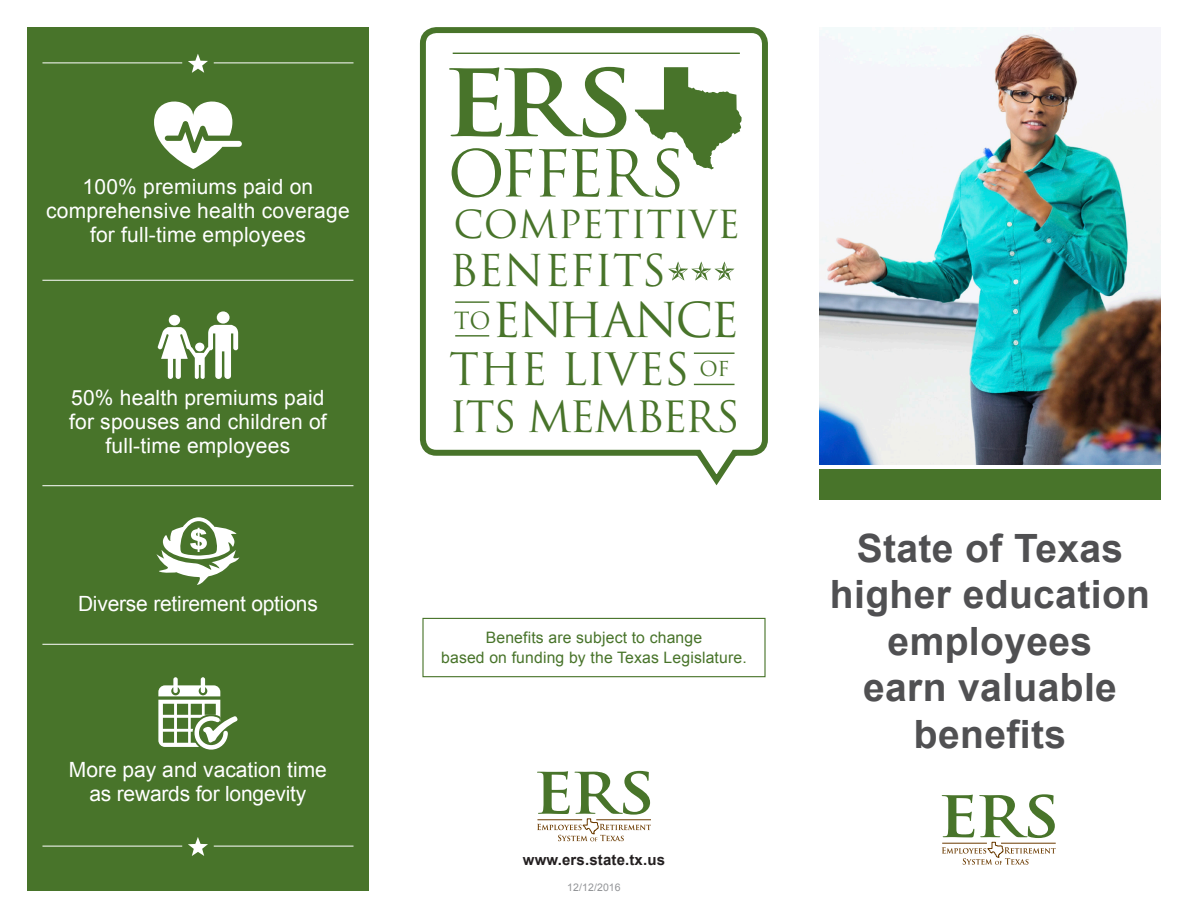
<style>
.page{position:relative;width:1188px;height:918px;background:#fff}
.page>*{position:absolute;margin:0;border:0;box-sizing:border-box;transform-origin:0 0}
.t1{font:62.85px "Trajan Pro 3";letter-spacing:-.06em;color:#48742a}
.t2{font:46.8px "Trajan Pro 3";letter-spacing:-.05em;color:#48742a}
.t3{font:43.5px "Trajan Pro 3";color:#48742a}
.t4{font:42.75px "Trajan Pro 3";letter-spacing:-.01em;color:#48742a}
.t5{font:42px "Trajan Pro 3";letter-spacing:-.04em;color:#48742a}
.P__-_Paragraph{font:700 39px/46.5px "Arial";letter-spacing:.01em;color:#505052;text-align:center}
.t6{font:37.65px "Trajan Pro 3";color:#48742a}
.t7{font:23.1px "Trajan Pro 3";color:#48742a}
.H2_-_Sub_Head{font:21px/24px "Arial";letter-spacing:.01em;color:#fff;text-align:center}
.H2_-_Sub_Head-2{font:21px "Arial";letter-spacing:-.01em;color:#fff}
.t8{font:20.1px "Trajan Pro 3";color:#48742a}
.P__-_Paragraph-2{font:15.75px/20.2px "Arial";letter-spacing:.01em;color:#48742a;text-align:center}
.P__-_Paragraph-3{font:700 15px "Arial";letter-spacing:.01em;color:#231f20}
.P__-_Paragraph-4{font:10.5px "Arial";letter-spacing:.01em;color:#939598}
</style>
<div class="page">
<div style="left:422px;top:618px;width:344px;height:59px;border:1px solid #48742a"></div>
<svg style="left:419px;top:27px;width:349px;height:459px"></svg>
<div style="left:819px;top:469px;width:342px;height:31px;background:#48742a"></div>
<img style="left:819px;top:27px;width:342px;height:437px">
<div style="left:27px;top:27px;width:342px;height:864px;background:#48742a"></div>
<svg style="left:942px;top:794px;width:114px;height:71px"></svg>
<hr style="left:942px;top:843px;width:45px;height:1px;background:#6b3b00">
<hr style="left:1001px;top:843px;width:55px;height:1px;background:#6b3b00">
<svg style="left:449px;top:67px;width:177px;height:71px"></svg>
<svg style="left:537px;top:771px;width:114px;height:70px"></svg>
<hr style="left:537px;top:820px;width:45px;height:1px;background:#6b3b00">
<hr style="left:596px;top:820px;width:55px;height:1px;background:#6b3b00">
<hr style="left:42px;top:280px;width:311px;height:1px;background:#fff">
<hr style="left:214px;top:63px;width:140px;height:1px;background:#fff">
<hr style="left:214px;top:846px;width:140px;height:1px;background:#fff">
<hr style="left:42px;top:485px;width:311px;height:1px;background:#fff">
<hr style="left:42px;top:644px;width:311px;height:1px;background:#fff">
<svg style="left:156px;top:517px;width:83px;height:68px"></svg>
<div style="left:217px;top:311px;width:13px;height:13px;background:#fff;border-radius:50%"></div>
<div style="left:169px;top:315px;width:11px;height:11px;background:#fff;border-radius:50%"></div>
<svg style="left:158px;top:325px;width:80px;height:54px"></svg>
<svg style="left:154px;top:101px;width:88px;height:68px"></svg>
<svg style="left:158px;top:677px;width:80px;height:73px"></svg>
<svg style="left:635px;top:67px;width:107px;height:103px"></svg>
<hr style="left:694px;top:384px;width:41px;height:1px;background:#48742a">
<hr style="left:694px;top:353px;width:41px;height:1px;background:#48742a">
<hr style="left:455px;top:301px;width:34px;height:2px;background:#48742a">
<hr style="left:455px;top:335px;width:34px;height:2px;background:#48742a">
<hr style="left:453px;top:53px;width:287px;height:1px;background:#48742a">
<svg style="left:668px;top:261px;width:67px;height:20px"></svg>
<svg style="left:188px;top:54px;width:20px;height:19px"></svg>
<svg style="left:188px;top:837px;width:20px;height:19px"></svg>
<hr style="left:42px;top:63px;width:140px;height:1px;background:#fff">
<hr style="left:42px;top:846px;width:140px;height:1px;background:#fff">
<p class="H2_-_Sub_Head" style="left:46px;top:175px;width:305px">100% premiums paid on comprehensive health coverage for full-time employees</p>
<p class="H2_-_Sub_Head" style="left:69px;top:386px;width:259px">50% health premiums paid for spouses and children of full-time employees</p>
<p class="H2_-_Sub_Head-2" style="left:78px;top:590px;width:241px">Diverse retirement options</p>
<p class="H2_-_Sub_Head" style="left:69px;top:757px;width:259px">More pay and vacation time as rewards for longevity</p>
<p class="t1" style="left:448px;top:131px;width:239px">OFFERS</p>
<p class="t6" style="left:454px;top:199px;width:288px">COMPETITIVE</p>
<p class="t4" style="left:449px;top:241px;width:219px">BENEFITS</p>
<p class="t2" style="left:492px;top:288px;width:248px">ENHANCE</p>
<p class="t3" style="left:449px;top:340px;width:242px">THE LIVES</p>
<p class="t8" style="left:699px;top:355px;width:31px">OF</p>
<p class="t7" style="left:454px;top:305px;width:38px">TO</p>
<p class="t5" style="left:449px;top:388px;width:292px">ITS MEMBERS</p>
<p class="P__-_Paragraph-2" style="left:441px;top:628px;width:307px">Benefits are subject to change<br>based on funding by the Texas Legislature.</p>
<p class="P__-_Paragraph-3" style="left:523px;top:850px;width:144px">www.ers.state.tx.us</p>
<p class="P__-_Paragraph-4" style="left:567px;top:881px;width:55px">12/12/2016</p>
<p class="P__-_Paragraph" style="left:830px;top:526px;width:322px">State of Texas higher education employees<br>earn valuable benefits</p>
</div>
